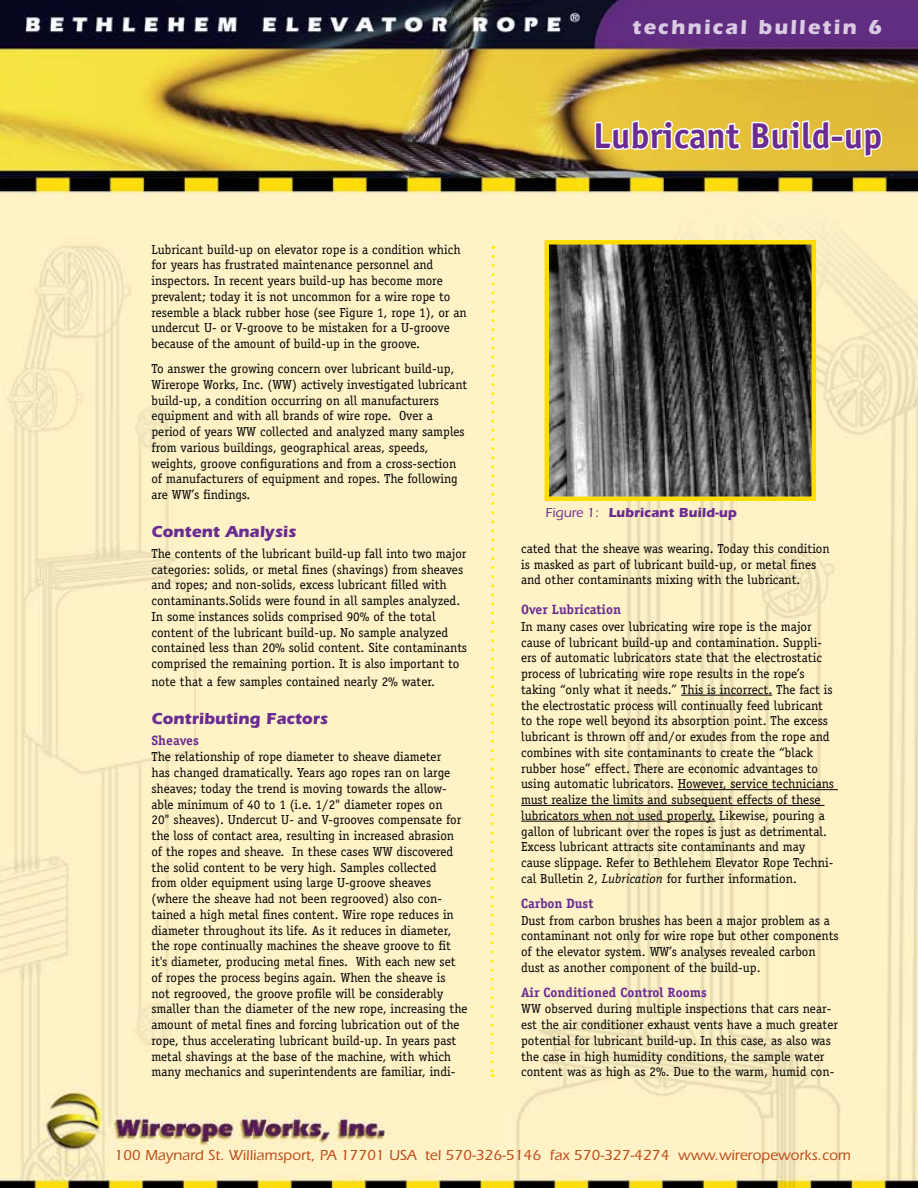
<style>
.page{position:relative;width:918px;height:1188px;background:#fff}
.page>*{position:absolute;margin:0;border:0;box-sizing:border-box;transform-origin:0 0}
.t1{font:700 36px "Officina Sans";color:#6a2c91}
.t2{font:700 21px "Itc Eras";letter-spacing:.1em;color:#dacae4}
.t3{font:700 16.5px "Itc Eras";color:#6a2c91}
.t4{font:500 15px "Itc Eras";color:#bf4b19}
.t5{font:700 13.5px "Officina Serif";color:#6a2c91}
.t6{font:700 13.5px "Itc Eras";color:#6a2c91}
.t7{font:13.2px/15.8px "Officina Serif";color:#000}
.s1{font-weight:500}
.s2{font-style:italic}
</style>
<div class="page">
<img style="left:0;top:0;width:918px;height:1188px">
<svg style="left:489px;top:246px;width:7px;height:831px;background:#fff2b1"></svg>
<hr style="left:681px;top:695px;width:91px;height:1px;background:#000">
<hr style="left:678px;top:789px;width:160px;height:1px;background:#000">
<hr style="left:521px;top:805px;width:303px;height:1px;background:#000">
<hr style="left:521px;top:821px;width:194px;height:1px;background:#000">
<svg style="left:593px;top:103px;width:149px;height:49px"></svg>
<svg style="left:750px;top:119px;width:82px;height:33px"></svg>
<div style="left:830px;top:135px;width:14px;height:7px;border:3px solid #fff"></div>
<svg style="left:843px;top:127px;width:41px;height:32px"></svg>
<img style="left:549px;top:245px;width:262px;height:251px">
<div style="left:544px;top:240px;width:272px;height:261px;border:4px solid #fd0"></div>
<h2 class="t2" style="left:632px;top:15px;width:251px">technical bulletin 6</h2>
<p class="t7" style="left:152px;top:241px;width:317px">Lubricant build-up on elevator rope is a condition which for years has frustrated maintenance personnel and inspectors. In recent years build-up has become more prevalent; today it is not uncommon for a wire rope to resemble a black rubber hose (see Figure 1, rope 1), or an undercut U- or V-groove to be mistaken for a U-groove because of the amount of build-up in the groove.</p>
<p class="t7" style="left:152px;top:361px;width:317px">To answer the growing concern over lubricant build-up, Wirerope Works, Inc. (WW) actively investigated lubricant build‑up, a condition occurring on all manufacturers equipment and with all brands of wire rope. Over a period of years WW collected and analyzed many samples from various buildings, geographical areas, speeds, weights, groove configurations and from a cross‑section of manufacturers of equipment and ropes. The following are WW’s findings.</p>
<p class="t3" style="left:152px;top:522px;width:146px">Content Analysis</p>
<p class="t7" style="left:152px;top:545px;width:317px">The contents of the lubricant build-up fall into two major categories: solids, or metal fines (shavings) from sheaves and ropes; and non‑solids, excess lubricant filled with contaminants.Solids were found in all samples analyzed.<br>In some instances solids comprised 90% of the total content of the lubricant build-up. No sample analyzed contained less than 20% solid content. Site contaminants comprised the remaining portion. It is also important to</p>
<p class="t7" style="left:152px;top:674px;width:285px">note that a few samples contained nearly 2% water.</p>
<p class="t3" style="left:152px;top:709px;width:178px">Contributing Factors</p>
<p class="t5" style="left:152px;top:732px;width:49px">Sheaves</p>
<p class="t7" style="left:152px;top:749px;width:318px">The relationship of rope diameter to sheave diameter<br>has changed dramatically. Years ago ropes ran on large sheaves; today the trend is moving towards the allow&shy;able minimum of 40 to 1 (i.e. 1/2" diameter ropes on<br>20" sheaves). Undercut U- and V-grooves compensate for the loss of contact area, resulting in increased abrasion of the ropes and sheave. In these cases WW discovered the solid content to be very high. Samples collected<br>from older equipment using large U‑groove sheaves (where the sheave had not been regrooved) also con&shy;tained a high metal fines content. Wire rope reduces in diameter throughout its life. As it reduces in diameter, the rope continually machines the sheave groove to fit it's diameter, producing metal fines. With each new set of ropes the process begins again. When the sheave is<br>not regrooved, the groove profile will be considerably smaller than the diameter of the new rope, increasing the amount of metal fines and forcing lubrication out of the rope, thus accelerating lubricant build-up. In years past metal shavings at the base of the machine, with which many mechanics and superintendents are familiar, indi-</p>
<h1 class="t1" style="left:593px;top:113px;width:291px">Lubricant Build-up</h1>
<p class="t6" style="left:545px;top:505px;width:193px"><span class="s1">Figure 1:</span> Lubricant Build-up</p>
<p class="t7" style="left:521px;top:541px;width:310px">cated that the sheave was wearing. Today this condition is masked as part of lubricant build-up, or metal fines and other contaminants mixing with the lubricant.</p>
<p class="t5" style="left:521px;top:601px;width:101px">Over Lubrication</p>
<p class="t7" style="left:521px;top:619px;width:314px">In many cases over lubricating wire rope is the major cause of lubricant build‑up and contamination. Suppli&shy;ers of automatic lubricators state that the electrostatic process of lubricating wire rope results in the rope’s taking “only what it needs.” This is incorrect. The fact is the electrostatic process will continually feed lubricant to the rope well beyond its absorption point. The excess lubricant is thrown off and/or exudes from the rope and combines with site contaminants to create the “black rubber hose” effect. There are economic advantages to using automatic lubricators. However, service technicians must realize the limits and subsequent effects of these lubricators when not used properly. Likewise, pouring a gallon of lubricant over the ropes is just as detrimental.<br>Excess lubricant attracts site contaminants and may cause slippage. Refer to Bethlehem Elevator Rope Techni&shy;cal Bulletin 2, <span class="s2">Lubrication</span> for further information.</p>
<p class="t5" style="left:521px;top:895px;width:74px">Carbon Dust</p>
<p class="t7" style="left:521px;top:912px;width:319px">Dust from carbon brushes has been a major problem as a contaminant not only for wire rope but other components of the elevator system. WW’s analyses revealed carbon dust as another component of the build‑up.</p>
<p class="t5" style="left:521px;top:984px;width:187px">Air Conditioned Control Rooms</p>
<p class="t7" style="left:521px;top:1001px;width:319px">WW observed during multiple inspections that cars near&shy;est the air conditioner exhaust vents have a much greater potential for lubricant build‑up. In this case, as also was the case in high humidity conditions, the sample water content was as high as 2%. Due to the warm, humid con-</p>
<p class="t4" style="left:114px;top:1147px;width:738px">100 Maynard St. Williamsport, PA 17701 USA tel 570-326-5146 fax 570-327-4274 www.wireropeworks.com</p>
</div>
